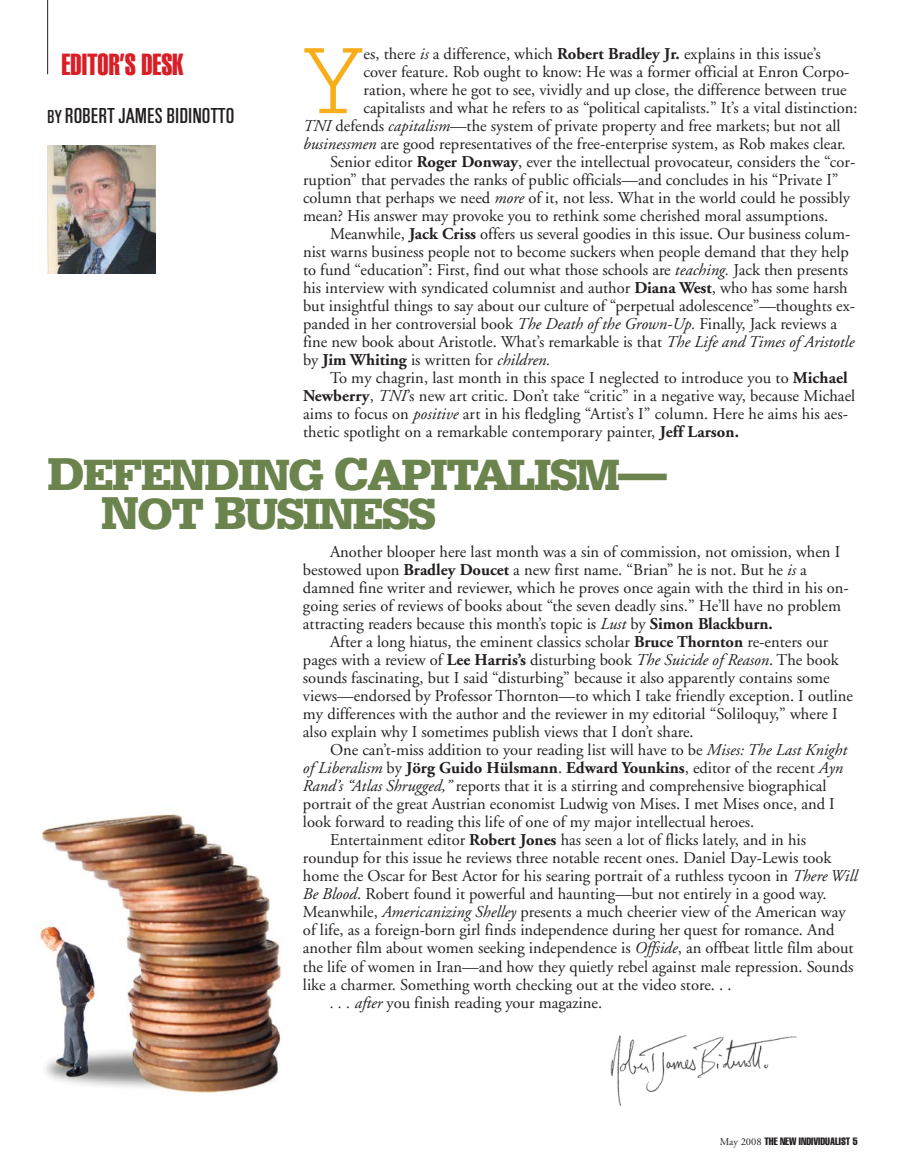
<style>
.page{position:relative;width:905px;height:1175px;background:#fff}
.page>*{position:absolute;margin:0;border:0;box-sizing:border-box;transform-origin:0 0}
.t1{font:300 99.3px "Serifa Std";color:#f8ae1a}
.t2{font:900 46.2px/39px "Serifa Std";letter-spacing:-.04em;color:#6b834d}
.t3{font:30px "Helvetica Extra Compressed";color:#d91e26}
.t4{font:condensed 22.5px "Unitus T";color:#231f20}
.t5{font:16.5px/18px "Adobe Garamond";color:#231f20}
.t6{font:700 16.5px "Adobe Garamond";color:#231f20}
.t7{font:extra-condensed 10.5px "Helvetica";color:#231f20}
.s1{font-size:19.5px}
.s2{font-style:italic}
.s3{font-weight:700}
.s4{font-size:48.6px}
.s5{font-weight:400;font-style:italic}
.s6{font-weight:400}
.s7{font-family:"Adobe Garamond";font-stretch:normal}
</style>
<div class="page">
<img style="left:610px;top:1035px;width:187px;height:71px">
<hr style="left:47px;top:0;width:1px;height:74px;background:#231f20">
<img style="left:47px;top:145px;width:108px;height:129px">
<img style="left:40px;top:813px;width:242px;height:280px">
<h3 class="t3" style="left:62px;top:54px;width:124px">EDITOR’S DESK</h3>
<h3 class="t4" style="left:47px;top:108px;width:189px"><span class="s1">BY</span> ROBERT JAMES BIDINOTTO</h3>
<h1 class="t1" style="left:303px;top:48px;width:62px">Y</h1>
<p class="t5" style="left:363px;top:46px;width:458px">es, there <span class="s2">is</span> a difference, which <span class="s3">Robert Bradley Jr.</span> explains in this issue’s</p>
<p class="t5" style="left:363px;top:64px;width:487px">cover feature. Rob ought to know: He was a former official at Enron Corpo-</p>
<p class="t5" style="left:363px;top:82px;width:484px">ration, where he got to see, vividly and up close, the difference between true</p>
<p class="t5" style="left:363px;top:100px;width:495px">capitalists and what he refers to as “political capitalists.” It’s a vital distinction:</p>
<p class="t5" style="left:303px;top:118px;width:539px"><span class="s2">TNI</span> defends <span class="s2">capitalism</span>—the system of private property and free markets; but not all</p>
<p class="t5" style="left:303px;top:136px;width:544px"><span class="s2">businessmen</span> are good representatives of the free-enterprise system, as Rob makes clear.</p>
<p class="t5" style="left:330px;top:154px;width:527px">Senior editor <span class="s3">Roger Donway</span>, ever the intellectual provocateur, considers the “cor-</p>
<p class="t5" style="left:303px;top:172px;width:537px">ruption” that pervades the ranks of public officials—and concludes in his “Private I”</p>
<p class="t5" style="left:303px;top:190px;width:548px">column that perhaps we need <span class="s2">more</span> of it, not less. What in the world could he possibly</p>
<p class="t5" style="left:303px;top:208px;width:527px">mean? His answer may provoke you to rethink some cherished moral assumptions.</p>
<p class="t5" style="left:330px;top:226px;width:522px">Meanwhile, <span class="s3">Jack Criss</span> offers us several goodies in this issue. Our business colum-</p>
<p class="t5" style="left:303px;top:244px;width:547px">nist warns business people not to become suckers when people demand that they help</p>
<p class="t5" style="left:303px;top:262px;width:546px">to fund “education”: First, find out what those schools are <span class="s2">teaching.</span> Jack then presents</p>
<p class="t5" style="left:303px;top:280px;width:546px">his interview with syndicated columnist and author <span class="s3">Diana West</span>, who has some harsh</p>
<p class="t5" style="left:303px;top:298px;width:553px">but insightful things to say about our culture of “perpetual adolescence”—thoughts ex-</p>
<p class="t5" style="left:303px;top:316px;width:535px">panded in her controversial book <span class="s2">The Death of the Grown-Up.</span> Finally, Jack reviews a</p>
<p class="t5" style="left:303px;top:334px;width:553px">fine new book about Aristotle. What’s remarkable is that <span class="s2">The Life and Times of Aristotle</span></p>
<p class="t5" style="left:303px;top:352px;width:249px">by <span class="s3">Jim Whiting</span> is written for <span class="s2">children.</span></p>
<p class="t5" style="left:330px;top:370px;width:519px">To my chagrin, last month in this space I neglected to introduce you to <span class="s3">Michael</span></p>
<p class="t5" style="left:303px;top:388px;width:554px"><span class="s3">Newberry</span>, <span class="s2">TNI</span>’s new art critic. Don’t take “critic” in a negative way, because Michael</p>
<p class="t5" style="left:303px;top:406px;width:546px">aims to focus on <span class="s2">positive</span> art in his fledgling “Artist’s I” column. Here he aims his aes-</p>
<p class="t5" style="left:303px;top:424px;width:437px">thetic spotlight on a remarkable contemporary painter, <span class="s3">Jeff Larson.</span></p>
<h2 class="t2" style="left:101px;top:459px;width:567px;text-indent:-54px"><span class="s4">D</span>EFENDING <span class="s4">C</span>APITALISM<span class="s4">—<br>N</span>OT <span class="s4">B</span>USINESS</h2>
<p class="t5" style="left:303px;top:544px;width:547px;text-indent:27px">Another blooper here last month was a sin of commission, not omission, when I bestowed upon <span class="s3">Bradley Doucet</span> a new first name. “Brian” he is not. But he <span class="s2">is</span> a damned fine writer and reviewer, which he proves once again with the third in his on&shy;going series of reviews of books about “the seven deadly sins.” He’ll have no problem attracting readers because this month’s topic is <span class="s2">Lust</span> by <span class="s3">Simon Blackburn.</span></p>
<p class="t5" style="left:303px;top:634px;width:551px;text-indent:27px">After a long hiatus, the eminent classics scholar <span class="s3">Bruce Thornton</span> re-enters our pages with a review of <span class="s3">Lee Harris’s</span> disturbing book <span class="s2">The Suicide of Reason</span>. The book sounds fascinating, but I said “disturbing” because it also apparently contains some views—endorsed by Professor Thornton—to which I take friendly exception. I outline my differences with the author and the reviewer in my editorial “Soliloquy,” where I also explain why I sometimes publish views that I don’t share.</p>
<p class="t5" style="left:330px;top:742px;width:518px">One can’t-miss addition to your reading list will have to be <span class="s2">Mises: The Last Knight</span></p>
<p class="t6" style="left:303px;top:761px;width:541px"><span class="s5">of Liberalism</span> <span class="s6">by</span> Jörg Guido Hülsmann<span class="s6">.</span> Edward Younkins<span class="s6">, editor of the recent</span> <span class="s5">Ayn</span></p>
<p class="t5" style="left:303px;top:778px;width:525px"><span class="s2">Rand’s “Atlas Shrugged,”</span> reports that it is a stirring and comprehensive biographical</p>
<p class="t5" style="left:303px;top:796px;width:533px">portrait of the great Austrian economist Ludwig von Mises. I met Mises once, and I</p>
<p class="t5" style="left:303px;top:814px;width:453px">look forward to reading this life of one of my major intellectual heroes.</p>
<p class="t5" style="left:330px;top:832px;width:477px">Entertainment editor <span class="s3">Robert Jones</span> has seen a lot of flicks lately, and in his</p>
<p class="t5" style="left:303px;top:850px;width:530px">roundup for this issue he reviews three notable recent ones. Daniel Day-Lewis took</p>
<p class="t5" style="left:303px;top:868px;width:556px">home the Oscar for Best Actor for his searing portrait of a ruthless tycoon in <span class="s2">There Will</span></p>
<p class="t5" style="left:303px;top:886px;width:525px"><span class="s2">Be Blood</span>. Robert found it powerful and haunting—but not entirely in a good way.</p>
<p class="t5" style="left:303px;top:904px;width:544px">Meanwhile, <span class="s2">Americanizing Shelley</span> presents a much cheerier view of the American way</p>
<p class="t5" style="left:303px;top:922px;width:533px">of life, as a foreign-born girl finds independence during her quest for romance. And</p>
<p class="t5" style="left:303px;top:940px;width:552px">another film about women seeking independence is <span class="s2">Offside</span>, an offbeat little film about</p>
<p class="t5" style="left:303px;top:958px;width:552px">the life of women in Iran—and how they quietly rebel against male repression. Sounds</p>
<p class="t5" style="left:303px;top:976px;width:430px">like a charmer. Something worth checking out at the video store. . .</p>
<p class="t5" style="left:330px;top:994px;width:274px"><span class="s2">. . . after</span> you finish reading your magazine.</p>
<p class="t7" style="left:719px;top:1137px;width:139px"><span class="s7">May 2008</span> THE NEW INDIVIDUALIST 5</p>
</div>
